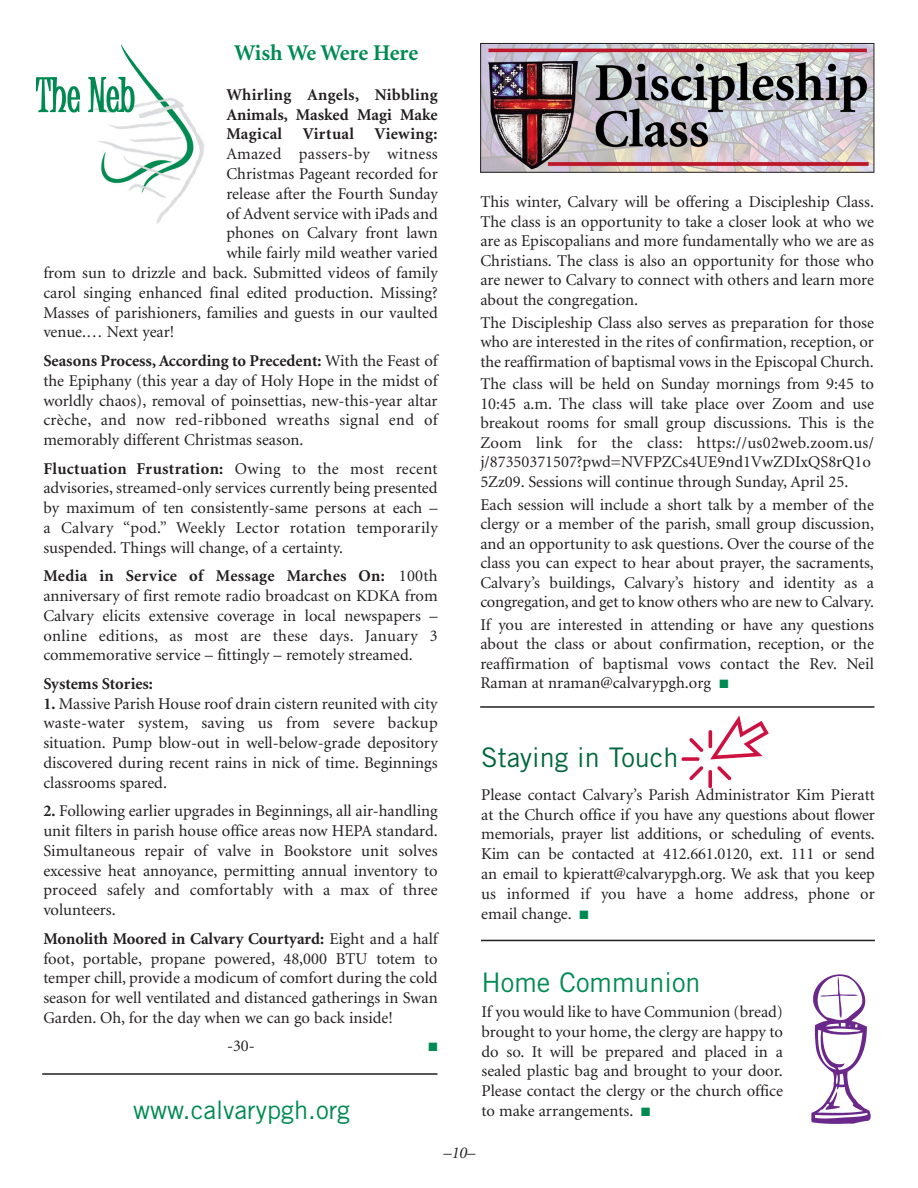
<style>
.page{position:relative;width:918px;height:1188px;background:#fff}
.page>*{position:absolute;margin:0;border:0;box-sizing:border-box;transform-origin:0 0}
.t1{font:27px "Trade Gothic";color:#00673e}
.t2{font:27px "Trade Gothic";color:#008a52}
.t3{font:25.5px "Trade Gothic";color:#008a52}
.t4{font:700 22.5px "Minion";letter-spacing:-.005em;color:#008a52}
.t5{font:16.5px/19.8px "Minion";color:#231f20;text-align:justify}
.t6{font:700 16.5px/19.8px "Minion";letter-spacing:.005em;color:#231f20;text-align:justify}
.t7{font:16.5px "Minion";letter-spacing:.02em;color:#231f20}
.t8{font:italic 16.5px "Minion";color:#231f20}
.t9{font:12px "Zapf Dingbats ITC";color:#008a52}
.s1{font-weight:700}
.s2{color:#008a52}
</style>
<div class="page">
<img style="left:121px;top:44px;width:34px;height:45px">
<img style="left:98px;top:89px;width:107px;height:135px">
<img style="left:36px;top:74px;width:100px;height:41px">
<img style="left:482px;top:45px;width:390px;height:125px">
<div style="left:480px;top:43px;width:394px;height:129px;border:1px solid #231f20"></div>
<hr style="left:481px;top:940px;width:394px;height:1px;background:#231f20">
<hr style="left:42px;top:1073px;width:395px;height:2px;background:#231f20">
<hr style="left:480px;top:706px;width:394px;height:2px;background:#231f20">
<img style="left:681px;top:715px;width:88px;height:74px">
<img style="left:811px;top:974px;width:60px;height:150px">
<h3 class="t4" style="left:234px;top:44px;width:186px">Wish We Were Here</h3>
<p class="t6" style="left:226px;top:86px;width:213px">Whirling Angels, Nibbling Animals, Masked Magi Make Magical Virtual Viewing:</p>
<p class="t7" style="left:226px;top:148px;width:213px">Amazed passers-by witness</p>
<p class="t5" style="left:226px;top:165px;width:213px">Christmas Pageant recorded for</p>
<p class="t5" style="left:226px;top:185px;width:213px">release after the Fourth Sunday</p>
<p class="t5" style="left:226px;top:205px;width:213px">of Advent service with iPads and</p>
<p class="t5" style="left:226px;top:225px;width:213px">phones on Calvary front lawn</p>
<p class="t5" style="left:226px;top:245px;width:213px">while fairly mild weather varied</p>
<p class="t5" style="left:43px;top:264px;width:396px">from sun to drizzle and back. Submitted videos of family</p>
<p class="t5" style="left:43px;top:284px;width:396px">carol singing enhanced final edited production. Missing?</p>
<p class="t5" style="left:43px;top:304px;width:396px">Masses of parishioners, families and guests in our vaulted</p>
<p class="t5" style="left:43px;top:324px;width:132px">venue.… Next year!</p>
<p class="t5" style="left:43px;top:352px;width:396px"><span class="s1">Seasons Process, According to Precedent:</span> With the Feast of the Epiphany (this year a day of Holy Hope in the midst of worldly chaos), removal of poinsettias, new-this-year altar crèche, and now red-ribboned wreaths signal end of memorably different Christmas season.</p>
<p class="t5" style="left:43px;top:460px;width:396px"><span class="s1">Fluctuation Frustration:</span> Owing to the most recent advisories, streamed-only services currently being presented by maximum of ten consistently-same persons at each – a Calvary “pod.” Weekly Lector rotation temporarily suspended. Things will change, of a certainty.</p>
<p class="t5" style="left:43px;top:567px;width:396px"><span class="s1">Media in Service of Message Marches On:</span> 100th anniversary of first remote radio broadcast on KDKA from Calvary elicits extensive coverage in local newspapers – online editions, as most are these days. January 3 commemorative service – fittingly – remotely streamed.</p>
<p class="t6" style="left:43px;top:675px;width:111px">Systems Stories:</p>
<p class="t5" style="left:43px;top:695px;width:396px"><span class="s1">1.</span> Massive Parish House roof drain cistern reunited with city waste-water system, saving us from severe backup situation. Pump blow-out in well-below-grade depository discovered during recent rains in nick of time. Beginnings classrooms spared.</p>
<p class="t5" style="left:43px;top:803px;width:396px"><span class="s1">2.</span> Following earlier upgrades in Beginnings, all air-handling unit filters in parish house office areas now HEPA standard.<br>Simultaneous repair of valve in Bookstore unit solves excessive heat annoyance, permitting annual inventory to proceed safely and comfortably with a max of three volunteers.</p>
<p class="t5" style="left:43px;top:930px;width:396px"><span class="s1">Monolith Moored in Calvary Courtyard:</span> Eight and a half foot, portable, propane powered, 48,000 BTU totem to temper chill, provide a modicum of comfort during the cold season for well ventilated and distanced gatherings in Swan Garden. Oh, for the day when we can go back inside!</p>
<p class="t5" style="left:227px;top:1038px;width:29px">-30-</p>
<p class="t9" style="left:429px;top:1043px;width:11px">■</p>
<p class="t5" style="left:480px;top:194px;width:395px">This winter, Calvary will be offering a Discipleship Class.<br>The class is an opportunity to take a closer look at who we are as Episcopalians and more fundamentally who we are as Christians. The class is also an opportunity for those who are newer to Calvary to connect with others and learn more about the congregation.</p>
<p class="t5" style="left:480px;top:314px;width:395px">The Discipleship Class also serves as preparation for those who are interested in the rites of confirmation, reception, or the reaffirmation of baptismal vows in the Episcopal Church.</p>
<p class="t5" style="left:480px;top:376px;width:395px;text-align:left">The class will be held on Sunday mornings from 9:45 to 10:45 a.m. The class will take place over Zoom and use breakout rooms for small group discussions. This is the Zoom link for the class: https://us02web.zoom.us/ j/87350371507?pwd=NVFPZCs4UE9nd1VwZDIxQS8rQ1o 5Zz09. Sessions will continue through Sunday, April 25.</p>
<p class="t5" style="left:480px;top:496px;width:395px">Each session will include a short talk by a member of the clergy or a member of the parish, small group discussion, and an opportunity to ask questions. Over the course of the class you can expect to hear about prayer, the sacraments, Calvary’s buildings, Calvary’s history and identity as a congregation, and get to know others who are new to Calvary.</p>
<p class="t5" style="left:480px;top:616px;width:395px">If you are interested in attending or have any questions about the class or about confirmation, reception, or the reaffirmation of baptismal vows contact the Rev. Neil Raman at nraman@calvarypgh.org <span class="s2">■</span></p>
<h1 class="t1" style="left:481px;top:747px;width:199px">Staying in Touch</h1>
<p class="t5" style="left:481px;top:786px;width:395px">Please contact Calvary’s Parish Administrator Kim Pieratt at the Church office if you have any questions about flower memorials, prayer list additions, or scheduling of events.<br>Kim can be contacted at 412.661.0120, ext. 111 or send an email to kpieratt@calvarypgh.org. We ask that you keep us informed if you have a home address, phone or email change. <span class="s2">■</span></p>
<h1 class="t2" style="left:481px;top:973px;width:221px">Home Communion</h1>
<p class="t5" style="left:481px;top:1003px;width:303px">If you would like to have Communion (bread) brought to your home, the clergy are happy to do so. It will be prepared and placed in a sealed plastic bag and brought to your door.<br>Please contact the clergy or the church office</p>
<h2 class="t3" style="left:133px;top:1100px;width:218px">www.calvarypgh.org</h2>
<p class="t5" style="left:481px;top:1102px;width:170px">to make arrangements. <span class="s2">■</span></p>
<p class="t8" style="left:443px;top:1146px;width:34px">–10–</p>
</div>
